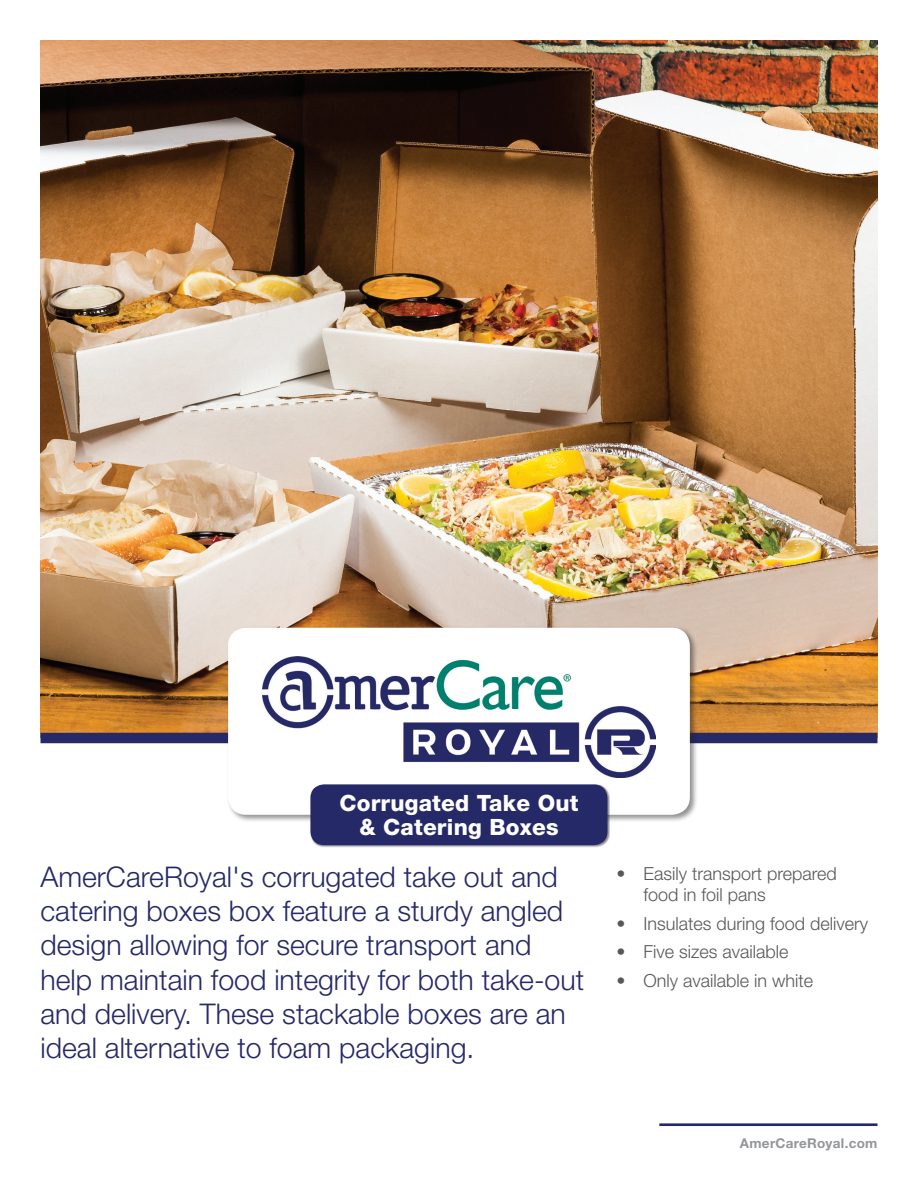
<style>
.page{position:relative;width:918px;height:1188px;background:#fff}
.page>*{position:absolute;margin:0;border:0;box-sizing:border-box;transform-origin:0 0}
.Intro_Text{font:300 28.5px/34.2px "Helvetica Neue LT Std";color:#252967}
.Collection{font:800 22.5px "Helvetica Neue LT Std";letter-spacing:.01em;color:#fff}
.t1{font:300 18px/21.6px "Helvetica Neue LT Std";color:#57585a}
.Web{font:700 13.5px "Helvetica Neue LT Std";letter-spacing:.02em;color:#939598}
</style>
<div class="page">
<img style="left:40px;top:40px;width:838px;height:693px">
<div style="left:40px;top:733px;width:838px;height:10px;background:#252967"></div>
<div style="left:226px;top:626px;width:472px;height:197px;background:#231f20;opacity:.5"></div>
<div style="left:228px;top:628px;width:462px;height:187px;background:#fff;border-radius:18px"></div>
<div style="left:310px;top:784px;width:300px;height:63px;background:#231f20;opacity:.5"></div>
<div style="left:310px;top:784px;width:298px;height:61px;background:#252967;border-radius:14px"></div>
<hr style="left:659px;top:1123px;width:219px;height:3px;background:#252967">
<img style="left:262px;top:656px;width:394px;height:121px">
<p class="Collection" style="left:339px;top:789px;width:241px">Corrugated Take Out</p>
<p class="Collection" style="left:359px;top:813px;width:201px">&amp; Catering Boxes</p>
<p class="Intro_Text" style="left:40px;top:859px;width:545px">AmerCareRoyal's corrugated take out and catering boxes box feature a sturdy angled design allowing for secure transport and help maintain food integrity for both take-out and delivery. These stackable boxes are an ideal alternative to foam packaging.</p>
<p class="t1" style="left:644px;top:862px;width:195px;text-indent:-27px">• Easily transport prepared food in foil pans</p>
<p class="t1" style="left:616px;top:912px;width:253px">• Insulates during food delivery</p>
<p class="t1" style="left:616px;top:941px;width:174px">• Five sizes available</p>
<p class="t1" style="left:616px;top:969px;width:198px">• Only available in white</p>
<p class="Web" style="left:740px;top:1134px;width:139px">AmerCareRoyal.com</p>
</div>
